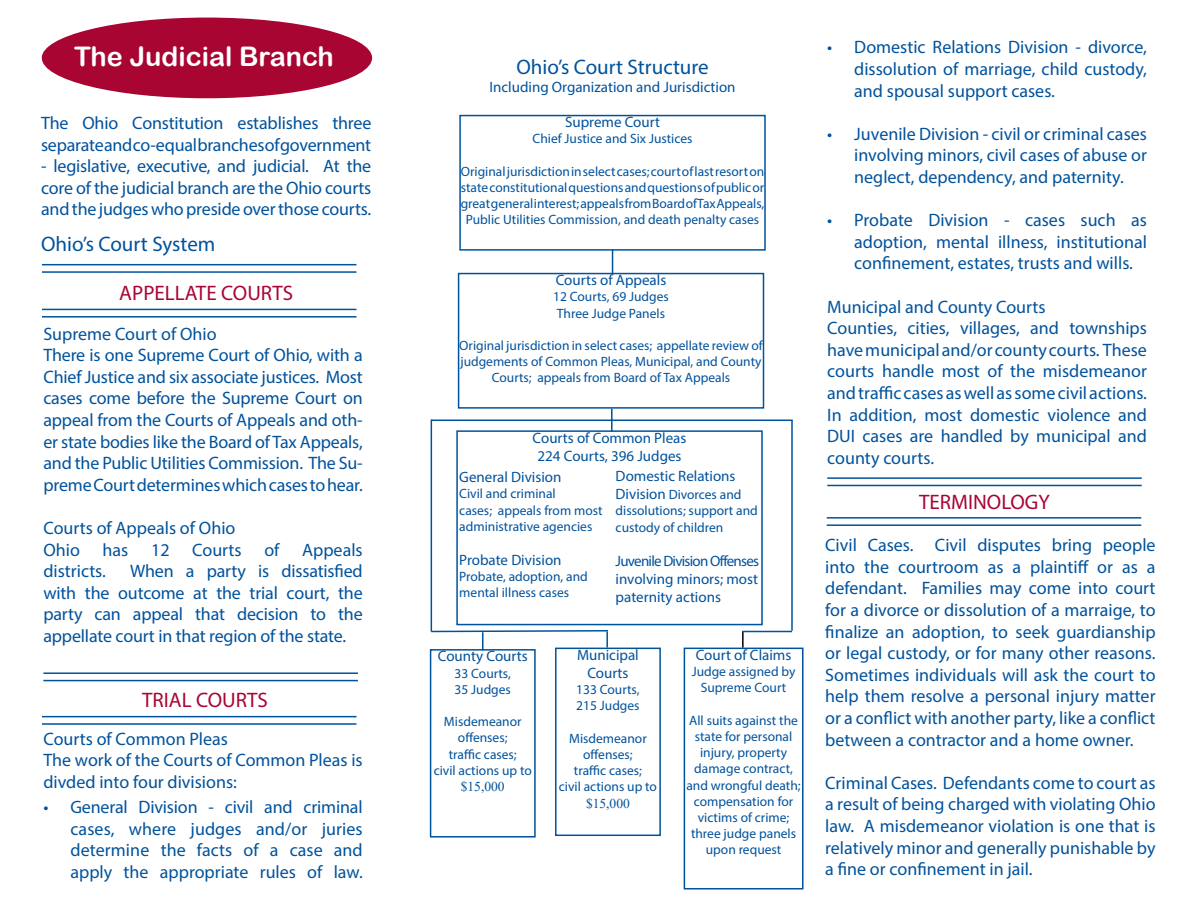
<style>
.page{position:relative;width:1188px;height:918px;background:#fff}
.page>*{position:absolute;margin:0;border:0;box-sizing:border-box;transform-origin:0 0}
.t1{font:27px "Arial Rounded MT Bold";color:#fff}
.t2{font:21px "Myriad Pro";color:#00529c}
.t3{font:21px "Myriad Pro";color:#a90533}
.t4{font:18px/21.6px "Myriad Pro";color:#00529c;text-align:justify}
.t5{font:15px/18px "Myriad Pro";color:#00529c;text-align:center}
.t6{font:13.5px/16.2px "Myriad Pro";color:#00529c;text-align:center}
.t7{font:13.5px "Times New Roman";color:#00529c}
.s1{font-size:15px}
</style>
<div class="page">
<div style="left:42px;top:18px;width:330px;height:80px;background:#a90533;border-radius:50%"></div>
<hr style="left:42px;top:264px;width:314px;height:1px;background:#00529b">
<hr style="left:42px;top:271px;width:314px;height:2px;background:#00529b">
<hr style="left:42px;top:309px;width:314px;height:1px;background:#00529b">
<hr style="left:42px;top:316px;width:314px;height:2px;background:#00529b">
<hr style="left:43px;top:672px;width:315px;height:2px;background:#00529b">
<hr style="left:43px;top:680px;width:315px;height:1px;background:#00529b">
<hr style="left:42px;top:716px;width:314px;height:1px;background:#00529b">
<hr style="left:42px;top:723px;width:314px;height:2px;background:#00529b">
<hr style="left:827px;top:477px;width:315px;height:2px;background:#00529b">
<hr style="left:827px;top:485px;width:315px;height:1px;background:#00529b">
<hr style="left:827px;top:517px;width:314px;height:2px;background:#00529b">
<hr style="left:827px;top:524px;width:314px;height:2px;background:#00529b">
<div style="left:459px;top:115px;width:307px;height:136px;border:2px solid #00529c"></div>
<div style="left:458px;top:273px;width:306px;height:136px;border:2px solid #00529c"></div>
<div style="left:456px;top:430px;width:307px;height:195px;border:2px solid #00529c"></div>
<div style="left:430px;top:649px;width:106px;height:189px;border:2px solid #00529c"></div>
<div style="left:555px;top:648px;width:106px;height:188px;border:2px solid #00529c"></div>
<div style="left:684px;top:648px;width:120px;height:242px;border:2px solid #00529c"></div>
<svg style="left:612px;top:249px;width:1px;height:25px"></svg>
<hr style="left:611px;top:409px;width:2px;height:23px;background:#00529c">
<svg style="left:742px;top:632px;width:2px;height:16px"></svg>
<hr style="left:742px;top:631px;width:50px;height:1px;background:#00529c">
<hr style="left:791px;top:420px;width:2px;height:211px;background:#00529c">
<hr style="left:431px;top:420px;width:362px;height:1px;background:#00529c">
<hr style="left:431px;top:420px;width:1px;height:211px;background:#00529c">
<svg style="left:430px;top:629px;width:179px;height:22px"></svg>
<h1 class="t1" style="left:74px;top:41px;width:261px">The Judicial Branch</h1>
<p class="t4" style="left:41px;top:112px;width:332px">The Ohio Constitution establishes three separate and co-equal branches of government</p>
<p class="t4" style="left:41px;top:155px;width:332px">- legislative, executive, and judicial. At the core of the judicial branch are the Ohio courts and the judges who preside over those courts.</p>
<p class="t2" style="left:41px;top:231px;width:176px">Ohio’s Court System</p>
<p class="t3" style="left:119px;top:280px;width:175px">APPELLATE COURTS</p>
<p class="t4" style="left:43px;top:323px;width:321px;text-align:left">Supreme Court of Ohio<br>There is one Supreme Court of Ohio, with a Chief Justice and six associate justices. Most cases come before the Supreme Court on appeal from the Courts of Appeals and oth&shy;er state bodies like the Board of Tax Appeals, and the Public Utilities Commission. The Su&shy;preme Court determines which cases to hear.</p>
<p class="t4" style="left:43px;top:517px;width:193px">Courts of Appeals of Ohio<br>Ohio</p>
<p class="t4" style="left:103px;top:539px;width:27px">has</p>
<p class="t4" style="left:151px;top:539px;width:20px">12</p>
<p class="t4" style="left:192px;top:539px;width:51px">Courts</p>
<p class="t4" style="left:264px;top:539px;width:17px">of</p>
<p class="t4" style="left:302px;top:539px;width:62px">Appeals</p>
<p class="t4" style="left:43px;top:560px;width:64px">districts.</p>
<p class="t4" style="left:43px;top:560px;width:321px;text-indent:87px">When a party is dissatisfied with the outcome at the trial court, the party can appeal that decision to the appellate court in that region of the state.</p>
<p class="t3" style="left:142px;top:687px;width:127px">TRIAL COURTS</p>
<p class="t4" style="left:43px;top:728px;width:321px;text-align:left">Courts of Common Pleas<br>The work of the Courts of Common Pleas is divded into four divisions:</p>
<p class="t4" style="left:70px;top:796px;width:294px;text-indent:-27px">• General Division - civil and criminal cases, where judges and/or juries determine the facts of a case and apply the appropriate rules of law.</p>
<p class="t2" style="left:516px;top:54px;width:194px">Ohio’s Court Structure</p>
<p class="t5" style="left:489px;top:77px;width:248px">Including Organization and Jurisdiction</p>
<p class="t5" style="left:565px;top:113px;width:96px">Supreme Court</p>
<p class="t6" style="left:533px;top:131px;width:161px">Chief Justice and Six Justices</p>
<p class="t6" style="left:461px;top:163px;width:305px">Original jurisdiction in select cases; court of last resort on state constitutional questions and questions of public or great general interest; appeals from Board of Tax Appeals, Public Utilities Commission, and death penalty cases</p>
<p class="t5" style="left:556px;top:271px;width:112px">Courts of Appeals</p>
<p class="t6" style="left:553px;top:289px;width:117px;text-align:left">12 Courts, 69 Judges<br>Three Judge Panels</p>
<p class="t6" style="left:459px;top:337px;width:305px">Original jurisdiction in select cases; appellate review of judgements of Common Pleas, Municipal, and County<br>Courts; appeals from Board of Tax Appeals</p>
<p class="t5" style="left:533px;top:428px;width:155px">Courts of Common Pleas<br>224 Courts, 396 Judges</p>
<p class="t5" style="left:459px;top:468px;width:104px">General Division</p>
<p class="t6" style="left:459px;top:486px;width:145px;text-align:left">Civil and criminal<br>cases; appeals from most administrative agencies</p>
<p class="t5" style="left:459px;top:551px;width:104px">Probate Division</p>
<p class="t6" style="left:459px;top:568px;width:130px;text-align:left">Probate, adoption, and mental illness cases</p>
<p class="t5" style="left:616px;top:467px;width:121px">Domestic Relations</p>
<p class="t6" style="left:616px;top:486px;width:144px;text-align:left"><span class="s1">Division</span> Divorces and dissolutions; support and custody of children</p>
<p class="t5" style="left:616px;top:551px;width:145px;text-align:justify">Juvenile Division Offenses involving minors; most paternity actions</p>
<p class="t5" style="left:438px;top:647px;width:91px">County Courts</p>
<p class="t6" style="left:455px;top:665px;width:58px;text-align:left">33 Courts,<br>35 Judges</p>
<p class="t6" style="left:434px;top:713px;width:100px">Misdemeanor offenses;<br>traffic cases;<br>civil actions up to</p>
<p class="t7" style="left:461px;top:777px;width:45px">$15,000</p>
<p class="t5" style="left:577px;top:646px;width:63px">Municipal<br>Courts</p>
<p class="t6" style="left:576px;top:681px;width:65px;text-align:left">133 Courts,<br>215 Judges</p>
<p class="t6" style="left:559px;top:730px;width:100px">Misdemeanor offenses;<br>traffic cases;<br>civil actions up to</p>
<p class="t7" style="left:586px;top:794px;width:45px">$15,000</p>
<p class="t5" style="left:696px;top:646px;width:97px">Court of Claims</p>
<p class="t6" style="left:692px;top:663px;width:105px">Judge assigned by<br>Supreme Court</p>
<p class="t6" style="left:686px;top:712px;width:116px">All suits against the state for personal injury, property damage contract, and wrongful death; compensation for victims of crime; three judge panels upon request</p>
<p class="t4" style="left:854px;top:36px;width:294px;text-indent:-27px">• Domestic Relations Division - divorce, dissolution of marriage, child custody, and spousal support cases.</p>
<p class="t4" style="left:854px;top:123px;width:294px;text-indent:-27px">• Juvenile Division - civil or criminal cases involving minors, civil cases of abuse or neglect, dependency, and paternity.</p>
<p class="t4" style="left:854px;top:209px;width:294px;text-indent:-27px">• Probate Division - cases such as adoption, mental illness, institutional confinement, estates, trusts and wills.</p>
<p class="t4" style="left:827px;top:296px;width:321px;text-align:left">Municipal and County Courts<br>Counties, cities, villages, and townships have municipal and/or county courts. These courts handle most of the misdemeanor and traffic cases as well as some civil actions.<br>In addition, most domestic violence and DUI cases are handled by municipal and county courts.</p>
<p class="t3" style="left:919px;top:489px;width:132px">TERMINOLOGY</p>
<p class="t4" style="left:825px;top:534px;width:332px">Civil Cases. Civil disputes bring people into the courtroom as a plaintiff or as a defendant. Families may come into court for a divorce or dissolution of a marraige, to finalize an adoption, to seek guardianship or legal custody, or for many other reasons.<br>Sometimes individuals will ask the court to help them resolve a personal injury matter or a conflict with another party, like a conflict between a contractor and a home owner.</p>
<p class="t4" style="left:825px;top:772px;width:332px">Criminal Cases. Defendants come to court as a result of being charged with violating Ohio law. A misdemeanor violation is one that is relatively minor and generally punishable by a fine or confinement in jail.</p>
</div>
